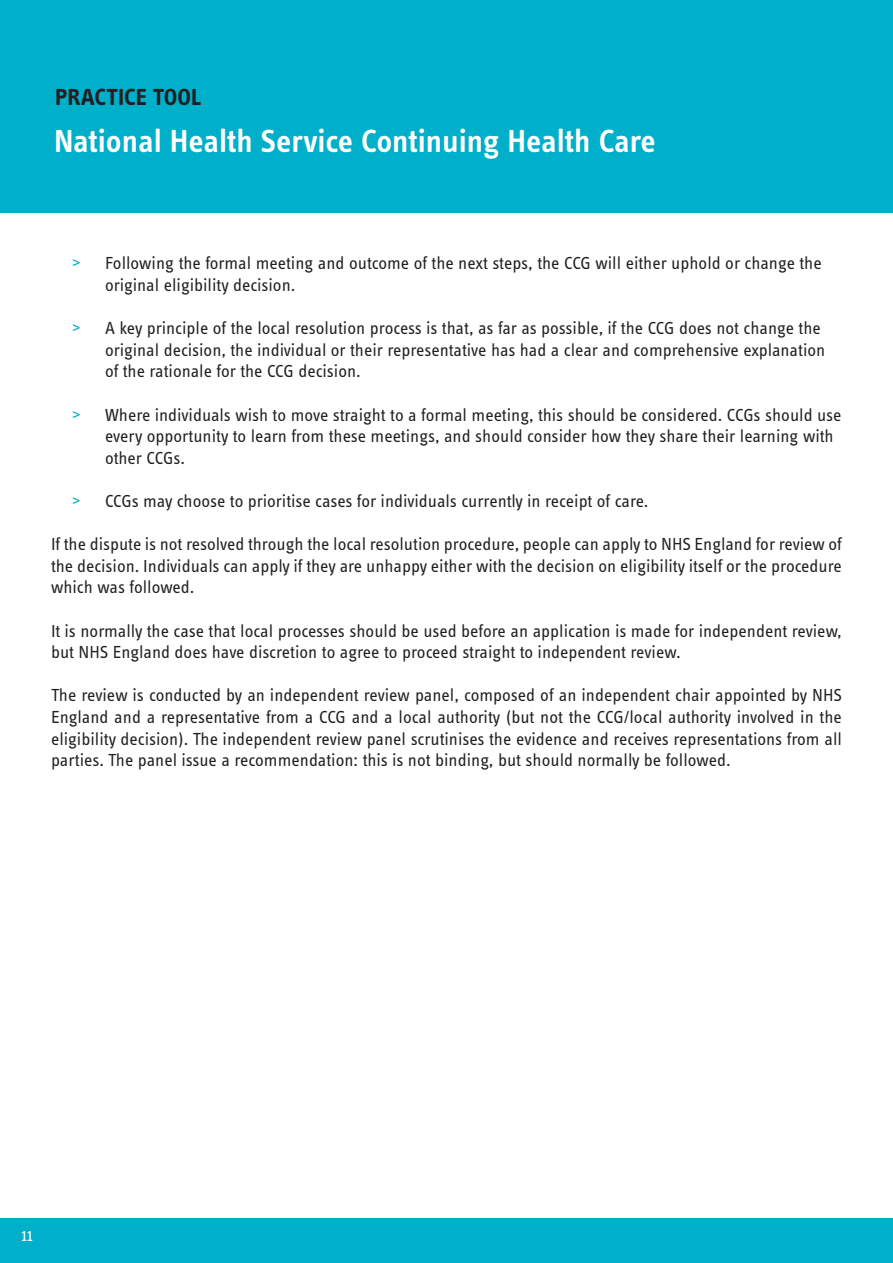
<style>
.page{position:relative;width:893px;height:1263px;background:#fff}
.page>*{position:absolute;margin:0;border:0;box-sizing:border-box;transform-origin:0 0}
.t1{font:600 33px "Info Text Pro";color:#fff}
.t2{font:700 24px "Info Text Pro";color:#231f20}
.RiPfA_body_text{font:18px/21.6px "Info Text Pro";color:#231f20}
.t3{font:18px "Info Text Pro";color:#fff}
.s1{color:#00afca}
</style>
<div class="page">
<div style="left:0;top:1218px;width:893px;height:45px;background:#00afca"></div>
<div style="left:0;top:0;width:893px;height:213px;background:#00afca"></div>
<h2 class="t2" style="left:55px;top:83px;width:148px">PRACTICE TOOL</h2>
<h1 class="t1" style="left:54px;top:121px;width:603px">National Health Service Continuing Health Care</h1>
<p class="RiPfA_body_text" style="left:105px;top:252px;width:718px;text-indent:-33px"><span class="s1">&gt;</span> Following the formal meeting and outcome of the next steps, the CCG will either uphold or change the original eligibility decision.</p>
<p class="RiPfA_body_text" style="left:105px;top:317px;width:722px;text-indent:-33px"><span class="s1">&gt;</span> A key principle of the local resolution process is that, as far as possible, if the CCG does not change the original decision, the individual or their representative has had a clear and comprehensive explanation of the rationale for the CCG decision.</p>
<p class="RiPfA_body_text" style="left:105px;top:403px;width:738px;text-indent:-33px"><span class="s1">&gt;</span> Where individuals wish to move straight to a formal meeting, this should be considered. CCGs should use every opportunity to learn from these meetings, and should consider how they share their learning with other CCGs.</p>
<p class="RiPfA_body_text" style="left:72px;top:490px;width:578px"><span class="s1">&gt;</span> CCGs may choose to prioritise cases for individuals currently in receipt of care.</p>
<p class="RiPfA_body_text" style="left:51px;top:533px;width:792px;text-align:justify">If the dispute is not resolved through the local resolution procedure, people can apply to NHS England for review of the decision. Individuals can apply if they are unhappy either with the decision on eligibility itself or the procedure which was followed.</p>
<p class="RiPfA_body_text" style="left:51px;top:619px;width:792px">It is normally the case that local processes should be used before an application is made for independent review, but NHS England does have discretion to agree to proceed straight to independent review.</p>
<p class="RiPfA_body_text" style="left:51px;top:684px;width:793px;text-align:justify">The review is conducted by an independent review panel, composed of an independent chair appointed by NHS England and a representative from a CCG and a local authority (but not the CCG/local authority involved in the eligibility decision). The independent review panel scrutinises the evidence and receives representations from all parties. The panel issue a recommendation: this is not binding, but should normally be followed.</p>
<p class="t3" style="left:21px;top:1224px;width:13px">11</p>
</div>
